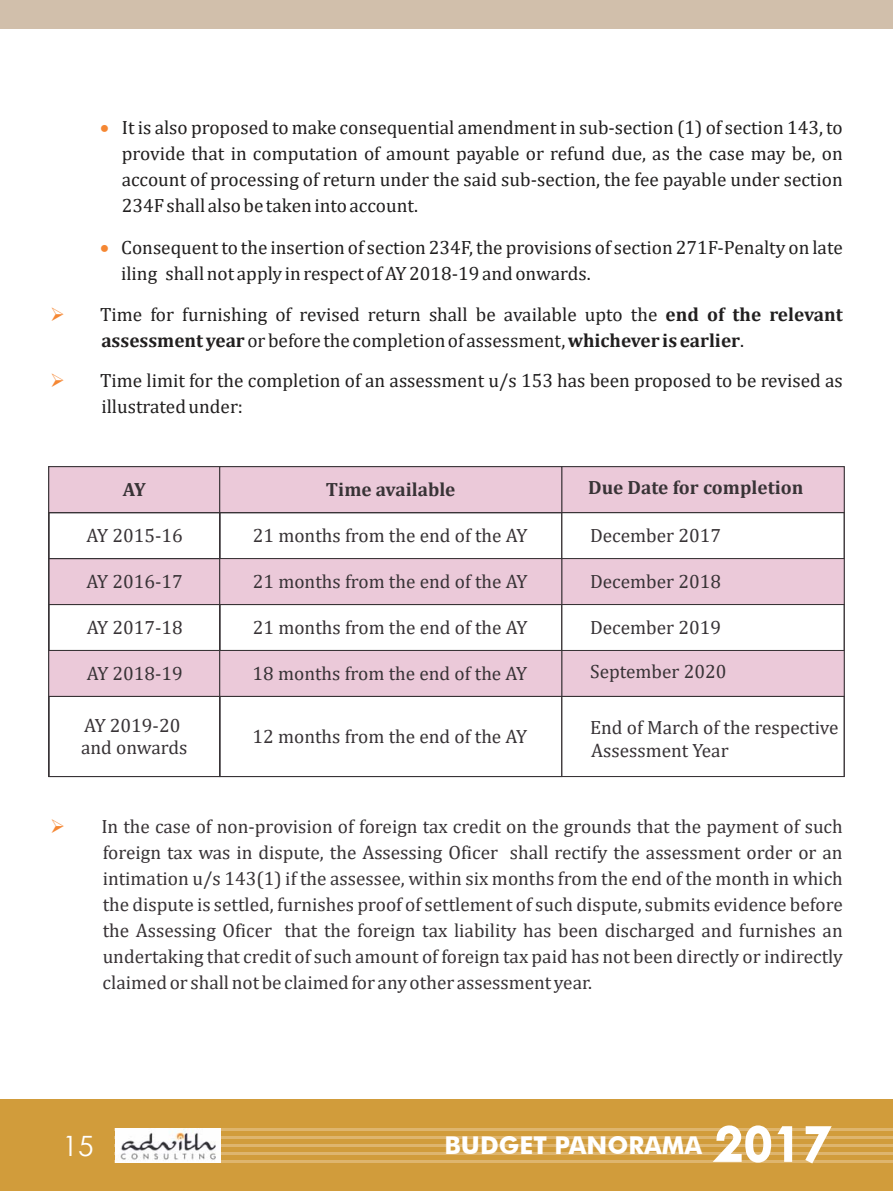
<style>
.page{position:relative;width:893px;height:1191px;background:#fff}
.page>*{position:absolute;margin:0;border:0;box-sizing:border-box;transform-origin:0 0}
.t1{font:28px "Century Gothic";color:#fff}
.t2{font:700 24.5px "Futura BT";color:#fff}
.t3{font:19.25px/25.9px "Cambria";color:#383336}
.t4{font:19.25px/25.9px "Cambria";color:#211f1f}
.t5{font:700 19.25px "Cambria";color:#383336}
.s1{color:#f58733}
.s2{font-weight:700}
.s3{font-family:"Century Gothic";font-weight:400;font-size:42.7px}
</style>
<div class="page">
<div style="left:0;top:1099px;width:893px;height:92px;background:#d19c3b"></div>
<hr style="left:115px;top:1128px;width:778px;height:2px;background:#deb56e">
<hr style="left:115px;top:1136px;width:778px;height:2px;background:#deb56e">
<hr style="left:115px;top:1144px;width:778px;height:2px;background:#deb56e">
<hr style="left:115px;top:1152px;width:778px;height:2px;background:#deb56e">
<hr style="left:115px;top:1159px;width:778px;height:3px;background:#deb56e">
<div style="left:116px;top:1128px;width:105px;height:35px;background:#fff"></div>
<img style="left:120px;top:1128px;width:96px;height:32px">
<div style="left:0;top:0;width:893px;height:28px;background:#d1bfab"></div>
<div style="left:48px;top:466px;width:797px;height:47px;background:#ebc9d9;border:1px solid #383336"></div>
<div style="left:48px;top:512px;width:797px;height:47px;border:1px solid #383336"></div>
<div style="left:48px;top:558px;width:797px;height:47px;background:#ebc9d9;border:1px solid #383336"></div>
<div style="left:48px;top:604px;width:797px;height:47px;border:1px solid #383336"></div>
<div style="left:48px;top:650px;width:797px;height:47px;background:#ebc9d9;border:1px solid #383336"></div>
<div style="left:48px;top:466px;width:172px;height:47px;background:#ebc9d9;border:1px solid #383336"></div>
<div style="left:48px;top:512px;width:172px;height:47px;border:1px solid #383336"></div>
<div style="left:48px;top:558px;width:172px;height:47px;border:1px solid #383336"></div>
<div style="left:48px;top:604px;width:172px;height:47px;border:1px solid #383336"></div>
<div style="left:48px;top:650px;width:172px;height:47px;background:#ebc9d9;border:1px solid #383336"></div>
<div style="left:48px;top:696px;width:172px;height:81px;border:1px solid #383336"></div>
<div style="left:219px;top:466px;width:343px;height:47px;background:#ebc9d9;border:1px solid #383336"></div>
<div style="left:219px;top:512px;width:343px;height:47px;border:1px solid #383336"></div>
<div style="left:219px;top:558px;width:343px;height:47px;background:#ebc9d9;border:1px solid #383336"></div>
<div style="left:219px;top:604px;width:343px;height:47px;border:1px solid #383336"></div>
<div style="left:219px;top:650px;width:343px;height:47px;background:#ebc9d9;border:1px solid #383336"></div>
<div style="left:219px;top:696px;width:343px;height:81px;border:1px solid #383336"></div>
<p class="t4" style="left:122px;top:114px;width:723px;text-align:justify;text-indent:-22px"><span class="s1">•</span> It is also proposed to make consequential amendment in sub‐section (1) of section 143, to provide that in computation of amount payable or refund due, as the case may be, on account of processing of return under the said sub‐section, the fee payable under section 234F shall also be taken into account.</p>
<p class="t4" style="left:121px;top:234px;width:723px;text-indent:-21px"><span class="s1">•</span> Consequent to the insertion of section 234F, the provisions of section 271F‐Penalty on late iling shall not apply in respect of AY 2018‐19 and onwards.</p>
<p class="t4" style="left:101px;top:301px;width:743px;text-indent:-51px"><span class="s1">➢</span> Time for furnishing of revised return shall be available upto the <span class="s2">end of the relevant assessment year</span> or before the completion of assessment, <span class="s2">whichever is earlier</span>.</p>
<p class="t4" style="left:101px;top:368px;width:743px;text-indent:-51px"><span class="s1">➢</span> Time limit for the completion of an assessment u/s 153 has been proposed to be revised as illustrated under:</p>
<p class="t5" style="left:123px;top:476px;width:24px">AY</p>
<p class="t5" style="left:326px;top:476px;width:131px">Time available</p>
<p class="t5" style="left:588px;top:474px;width:217px">Due Date for completion</p>
<p class="t3" style="left:87px;top:522px;width:98px">AY 2015‐16</p>
<p class="t3" style="left:87px;top:568px;width:98px">AY 2016‐17</p>
<p class="t3" style="left:87px;top:614px;width:98px">AY 2017‐18</p>
<p class="t3" style="left:87px;top:660px;width:98px">AY 2018‐19</p>
<p class="t3" style="left:81px;top:713px;width:108px;line-height:22.6px">AY 2019‐20 and onwards</p>
<p class="t3" style="left:253px;top:522px;width:276px">21 months from the end of the AY</p>
<p class="t3" style="left:253px;top:568px;width:276px">21 months from the end of the AY</p>
<p class="t3" style="left:253px;top:614px;width:276px">21 months from the end of the AY</p>
<p class="t3" style="left:253px;top:660px;width:276px">18 months from the end of the AY</p>
<p class="t3" style="left:590px;top:522px;width:132px">December 2017</p>
<p class="t3" style="left:590px;top:568px;width:132px">December 2018</p>
<p class="t3" style="left:590px;top:614px;width:132px">December 2019</p>
<p class="t3" style="left:590px;top:658px;width:138px">September 2020</p>
<p class="t3" style="left:590px;top:716px;width:250px;line-height:22.6px">End of March of the respective<br>Assessment Year</p>
<p class="t3" style="left:253px;top:723px;width:276px">12 months from the end of the AY</p>
<p class="t3" style="left:103px;top:813px;width:742px;text-align:justify;text-indent:-52px"><span class="s1">➢</span> In the case of non‐provision of foreign tax credit on the grounds that the payment of such foreign tax was in dispute, the Assessing Oficer shall rectify the assessment order or an intimation u/s 143(1) if the assessee, within six months from the end of the month in which the dispute is settled, furnishes proof of settlement of such dispute, submits evidence before the Assessing Oficer that the foreign tax liability has been discharged and furnishes an undertaking that credit of such amount of foreign tax paid has not been directly or indirectly claimed or shall not be claimed for any other assessment year.</p>
<h1 class="t1" style="left:63px;top:1126px;width:33px">15</h1>
<p class="t2" style="left:444px;top:1135px;width:386px">BUDGET PANORAMA <span class="s3">2 0 1 7</span></p>
</div>
